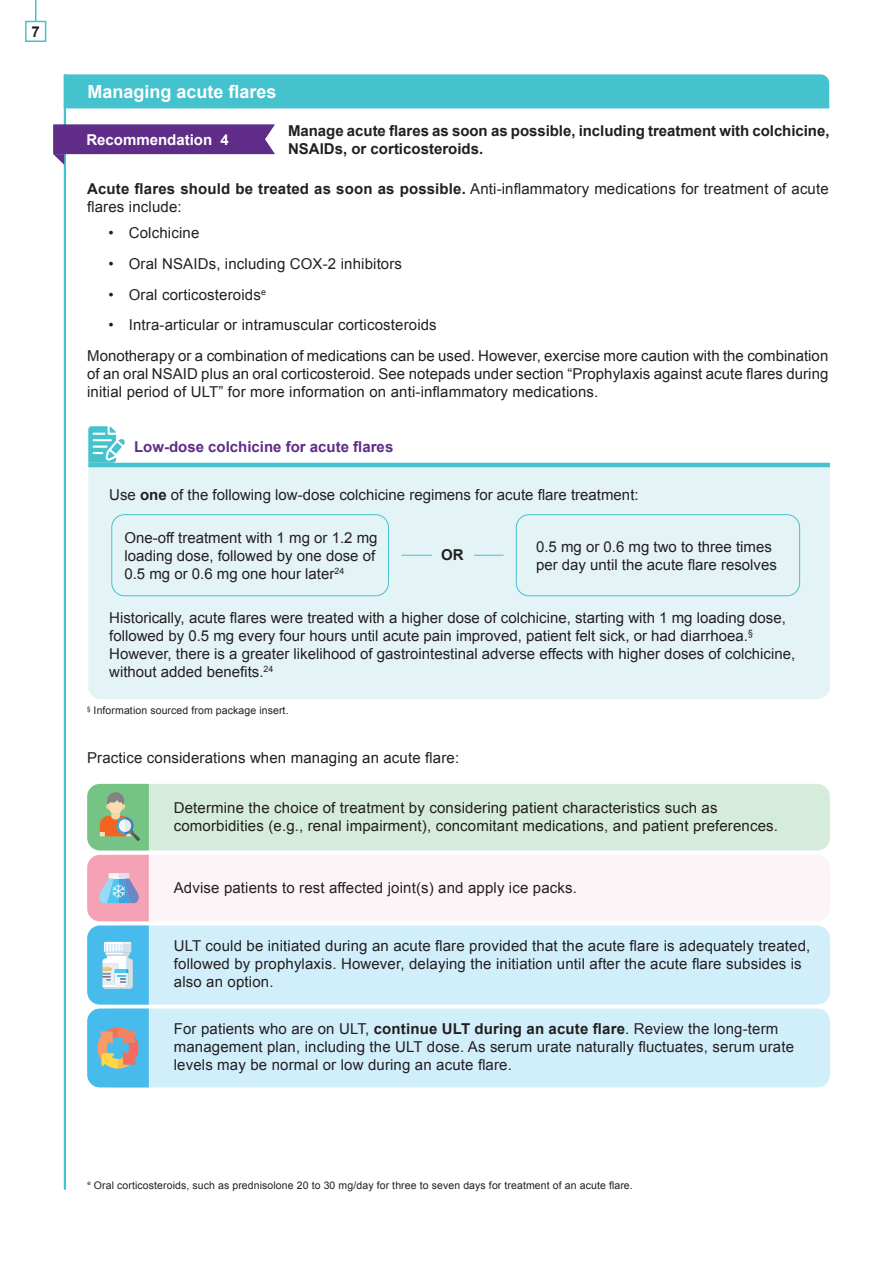
<style>
.page{position:relative;width:893px;height:1263px;background:#fff}
.page>*{position:absolute;margin:0;border:0;box-sizing:border-box;transform-origin:0 0}
.Header_lvl_1{font:700 18px "Arial";color:#fff}
.Body{font:15px/18px "Arial";letter-spacing:.01em;color:#231f20}
.Body-2{font:700 15px/18px "Arial";letter-spacing:-.005em;color:#231f20}
.Note_Header{font:700 15px "Arial";color:#5f2d88}
.Recommendation_Tab{font:700 15px "Arial";color:#fff}
.Body-3{font:10.5px "Arial";letter-spacing:.01em;color:#231f20}
.s1{font-weight:700}
</style>
<div class="page">
<hr style="left:64px;top:74px;width:2px;height:1116px;background:#44c2ce">
<div style="left:149px;top:784px;width:681px;height:66px;background:#d5ebdb"></div>
<div style="left:149px;top:855px;width:681px;height:66px;background:#fdf4f8"></div>
<div style="left:149px;top:925px;width:681px;height:79px;background:#d1eefb"></div>
<div style="left:149px;top:1008px;width:681px;height:79px;background:#d1eefb"></div>
<div style="left:88px;top:467px;width:742px;height:232px;background:#e4f4f6"></div>
<hr style="left:88px;top:463px;width:742px;height:4px;background:#44c2ce">
<svg style="left:88px;top:426px;width:37px;height:37px"></svg>
<div style="left:111px;top:514px;width:278px;height:82px;border:1px solid #44c2ce;border-radius:13px"></div>
<div style="left:516px;top:514px;width:284px;height:82px;border:1px solid #44c2ce;border-radius:13px"></div>
<svg style="left:53px;top:124px;width:222px;height:41px"></svg>
<div style="left:64px;top:74px;width:765px;height:34px;background:#44c2ce"></div>
<hr style="left:401px;top:555px;width:103px;height:1px;background:#44c2ce">
<div style="left:432px;top:549px;width:41px;height:27px;background:#e4f4f6"></div>
<svg style="left:87px;top:784px;width:62px;height:303px;background:#94bbc5"></svg>
<div style="left:25px;top:21px;width:21px;height:21px;border:2px solid #44c2ce"></div>
<svg style="left:35px;top:0;width:1px;height:22px"></svg>
<p class="Body-2" style="left:32px;top:23px;width:10px">7</p>
<p class="Header_lvl_1" style="left:88px;top:80px;width:191px">Managing acute flares</p>
<p class="Recommendation_Tab" style="left:86px;top:130px;width:144px">Recommendation 4</p>
<p class="Body-2" style="left:288px;top:122px;width:543px">Manage acute flares as soon as possible, including treatment with colchicine,<br>NSAIDs, or corticosteroids.</p>
<p class="Body" style="left:87px;top:179px;width:743px"><span class="s1">Acute flares should be treated as soon as possible.</span> Anti-inflammatory medications for treatment of acute flares include:</p>
<p class="Body" style="left:108px;top:224px;width:92px">• Colchicine</p>
<p class="Body" style="left:108px;top:255px;width:295px">• Oral NSAIDs, including COX-2 inhibitors</p>
<p class="Body" style="left:108px;top:285px;width:159px">• Oral corticosteroids<sup>e</sup></p>
<p class="Body" style="left:108px;top:316px;width:330px">• Intra-articular or intramuscular corticosteroids</p>
<p class="Body" style="left:87px;top:347px;width:743px;text-align:justify">Monotherapy or a combination of medications can be used. However, exercise more caution with the combination of an oral NSAID plus an oral corticosteroid. See notepads under section “Prophylaxis against acute flares during initial period of ULT” for more information on anti-inflammatory medications.</p>
<p class="Note_Header" style="left:134px;top:437px;width:261px">Low-dose colchicine for acute flares</p>
<p class="Body" style="left:109px;top:486px;width:531px">Use <span class="s1">one</span> of the following low-dose colchicine regimens for acute flare treatment:</p>
<p class="Body" style="left:124px;top:529px;width:255px">One-off treatment with 1 mg or 1.2 mg loading dose, followed by one dose of<br>0.5 mg or 0.6 mg one hour later<sup>24</sup></p>
<p class="Body-2" style="left:441px;top:546px;width:24px">OR</p>
<p class="Body" style="left:536px;top:538px;width:242px">0.5 mg or 0.6 mg two to three times per day until the acute flare resolves</p>
<p class="Body" style="left:109px;top:609px;width:687px">Historically, acute flares were treated with a higher dose of colchicine, starting with 1 mg loading dose, followed by 0.5 mg every four hours until acute pain improved, patient felt sick, or had diarrhoea.<sup>§ </sup>However, there is a greater likelihood of gastrointestinal adverse effects with higher doses of colchicine, without added benefits.<sup>24</sup></p>
<p class="Body-3" style="left:87px;top:704px;width:203px"><sup>§</sup> Information sourced from package insert.</p>
<p class="Body" style="left:87px;top:749px;width:373px">Practice considerations when managing an acute flare:</p>
<p class="Body" style="left:174px;top:798px;width:606px">Determine the choice of treatment by considering patient characteristics such as comorbidities (e.g., renal impairment), concomitant medications, and patient preferences.</p>
<p class="Body" style="left:174px;top:879px;width:405px">Advise patients to rest affected joint(s) and apply ice packs.</p>
<p class="Body" style="left:174px;top:937px;width:638px">ULT could be initiated during an acute flare provided that the acute flare is adequately treated, followed by prophylaxis. However, delaying the initiation until after the acute flare subsides is also an option.</p>
<p class="Body" style="left:174px;top:1020px;width:622px">For patients who are on ULT, <span class="s1">continue ULT during an acute flare</span>. Review the long-term management plan, including the ULT dose. As serum urate naturally fluctuates, serum urate levels may be normal or low during an acute flare.</p>
<p class="Body-3" style="left:87px;top:1178px;width:547px"><sup>e</sup> Oral corticosteroids, such as prednisolone 20 to 30 mg/day for three to seven days for treatment of an acute flare.</p>
</div>
